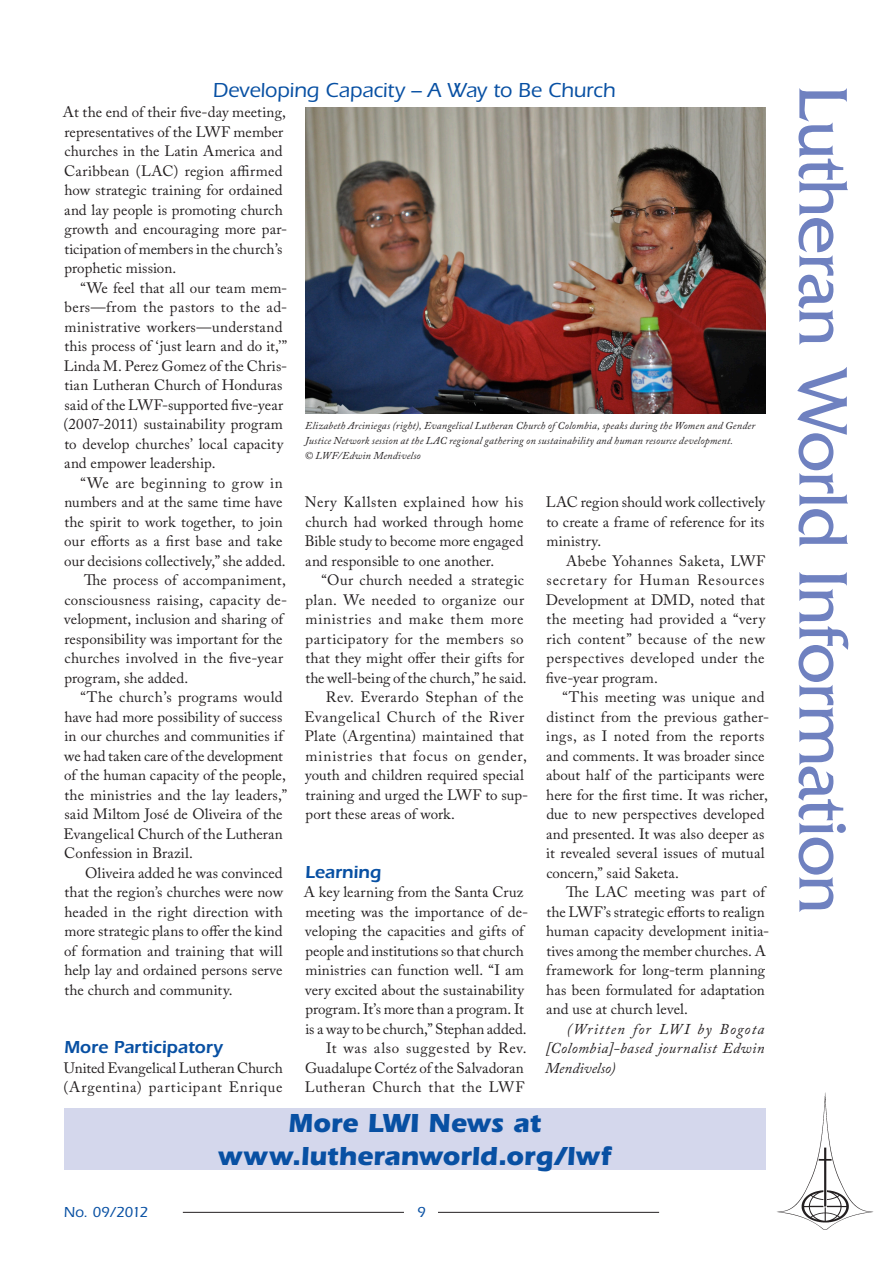
<style>
.page{position:relative;width:893px;height:1263px;background:#fff}
.page>*{position:absolute;margin:0;border:0;box-sizing:border-box;transform-origin:0 0}
.t1{font:72px "Friz Quadrata";letter-spacing:-.02em;color:#6f81c0}
.Heading_1_notdm{font:700 27px "Itc Eras";color:#0850a3}
.Heading_1_2{font:500 21px "Itc Eras";letter-spacing:-.005em;color:#0850a3}
.Heading_3{font:600 18px "Itc Eras";color:#0850a3}
.Normal_first{font:15px/19.5px "Adobe Caslon Pro";letter-spacing:.01em;color:#231f20}
.Normal_first-2{font:15px/19.5px "Adobe Caslon Pro";letter-spacing:.03em;color:#231f20}
.t2{font:italic 15px/19.5px "Adobe Caslon Pro";letter-spacing:.03em;color:#231f20;text-align:justify}
.t3{font:500 15px "Itc Eras";letter-spacing:-.03em;color:#0850a3}
.Captions{font:italic 10.5px/15px "Adobe Caslon Pro";letter-spacing:.015em;color:#231f20}
</style>
<div class="page">
<hr style="left:183px;top:1212px;width:221px;height:1px;background:#231f20">
<hr style="left:438px;top:1212px;width:221px;height:1px;background:#231f20">
<img style="left:777px;top:1092px;width:97px;height:138px">
<img style="left:305px;top:107px;width:460px;height:306px">
<div style="left:64px;top:1108px;width:701px;height:61px;background:#d4d7ec"></div>
<p class="Heading_1_2" style="left:213px;top:78px;width:404px">Developing Capacity – A Way to Be Church</p>
<h1 class="t1" style="left:863px;top:85px;width:830px;rotate:90deg">Lutheran World Information</h1>
<p class="Normal_first" style="left:63px;top:102px;width:226px">At the end of their five-day meeting, representatives of the LWF member churches in the Latin America and Caribbean (LAC) region affirmed how strategic training for ordained and lay people is promoting church growth and encouraging more par&shy;ticipation of members in the church’s prophetic mission.</p>
<p class="Normal_first" style="left:64px;top:278px;width:225px;text-indent:17px">“We feel that all our team mem&shy;bers—from the pastors to the ad&shy;ministrative workers—understand this process of ‘just learn and do it,’” Linda M. Perez Gomez of the Chris&shy;tian Lutheran Church of Honduras said of the LWF-supported five-year (2007-2011) sustainability program to develop churches’ local capacity and empower leadership.</p>
<p class="Normal_first" style="left:64px;top:473px;width:223px;text-indent:16px">“We are beginning to grow in numbers and at the same time have the spirit to work together, to join our efforts as a first base and take our decisions collectively,” she added.</p>
<p class="Normal_first" style="left:64px;top:570px;width:225px;text-indent:20px">The process of accompaniment, consciousness raising, capacity de&shy;velopment, inclusion and sharing of responsibility was important for the churches involved in the five-year program, she added.</p>
<p class="Normal_first" style="left:64px;top:687px;width:225px;text-indent:17px">“The church’s programs would have had more possibility of success in our churches and communities if we had taken care of the development of the human capacity of the people, the ministries and the lay leaders,” said Miltom José de Oliveira of the Evangelical Church of the Lutheran Confession in Brazil.</p>
<p class="Normal_first" style="left:64px;top:863px;width:220px;text-align:justify;text-indent:21px">Oliveira added he was convinced that the region’s churches were now headed in the right direction with more strategic plans to offer the kind of formation and training that will help lay and ordained persons serve the church and community.</p>
<p class="Captions" style="left:305px;top:418px;width:452px">Elizabeth Arciniegas (right), Evangelical Lutheran Church of Colombia, speaks during the Women and Gender<br>Justice Network session at the LAC regional gathering on sustainability and human resource development.<br>© LWF/Edwin Mendivelso</p>
<p class="Normal_first" style="left:546px;top:492px;width:221px;text-align:justify">LAC region should work collectively to create a frame of reference for its ministry.</p>
<p class="Normal_first" style="left:546px;top:551px;width:221px;text-align:justify;text-indent:20px">Abebe Yohannes Saketa, LWF secretary for Human Resources Development at DMD, noted that the meeting had provided a “very rich content” because of the new perspectives developed under the five-year program.</p>
<p class="Normal_first" style="left:546px;top:687px;width:225px;text-indent:16px">“This meeting was unique and distinct from the previous gather&shy;ings, as I noted from the reports and comments. It was broader since about half of the participants were here for the first time. It was richer, due to new perspectives developed and presented. It was also deeper as it revealed several issues of mutual concern,” said Saketa.</p>
<p class="Normal_first" style="left:546px;top:882px;width:225px;text-indent:20px">The LAC meeting was part of the LWF’s strategic efforts to realign human capacity development initia&shy;tives among the member churches. A framework for long-term planning has been formulated for adaptation and use at church level.</p>
<p class="t2" style="left:545px;top:1019px;width:221px;text-indent:21px">(Written for LWI by Bogota [Colombia]-based journalist Edwin Mendivelso)</p>
<p class="Normal_first" style="left:305px;top:492px;width:220px;text-align:justify">Nery Kallsten explained how his church had worked through home Bible study to become more engaged and responsible to one another.</p>
<p class="Normal_first" style="left:305px;top:570px;width:223px;text-indent:16px">“Our church needed a strategic plan. We needed to organize our ministries and make them more participatory for the members so that they might offer their gifts for the well-being of the church,” he said.</p>
<p class="Normal_first" style="left:305px;top:687px;width:225px;text-indent:21px">Rev. Everardo Stephan of the<br>Evangelical Church of the River<br>Plate (Argentina) maintained that ministries that focus on gender, youth and children required special training and urged the LWF to sup&shy;port these areas of work.</p>
<p class="Heading_3" style="left:305px;top:861px;width:78px">Learning</p>
<p class="Normal_first" style="left:304px;top:882px;width:226px">A key learning from the Santa Cruz meeting was the importance of de&shy;veloping the capacities and gifts of people and institutions so that church ministries can function well. “I am very excited about the sustainability program. It’s more than a program. It is a way to be church,” Stephan added.</p>
<p class="Normal_first-2" style="left:305px;top:1038px;width:224px;text-indent:21px">It was also suggested by Rev.<br>Guadalupe Cortéz of the Salvadoran<br>Lutheran Church that the LWF</p>
<p class="Heading_3" style="left:64px;top:1037px;width:160px">More Participatory</p>
<p class="Normal_first" style="left:64px;top:1058px;width:221px">United Evangelical Lutheran Church (Argentina) participant Enrique</p>
<p class="Heading_1_notdm" style="left:288px;top:1107px;width:254px">More LWI News at</p>
<p class="Heading_1_notdm" style="left:218px;top:1140px;width:395px">www.lutheranworld.org/lwf</p>
<p class="t3" style="left:64px;top:1203px;width:86px">No. 09/2012</p>
<p class="t3" style="left:417px;top:1203px;width:10px">9</p>
</div>
